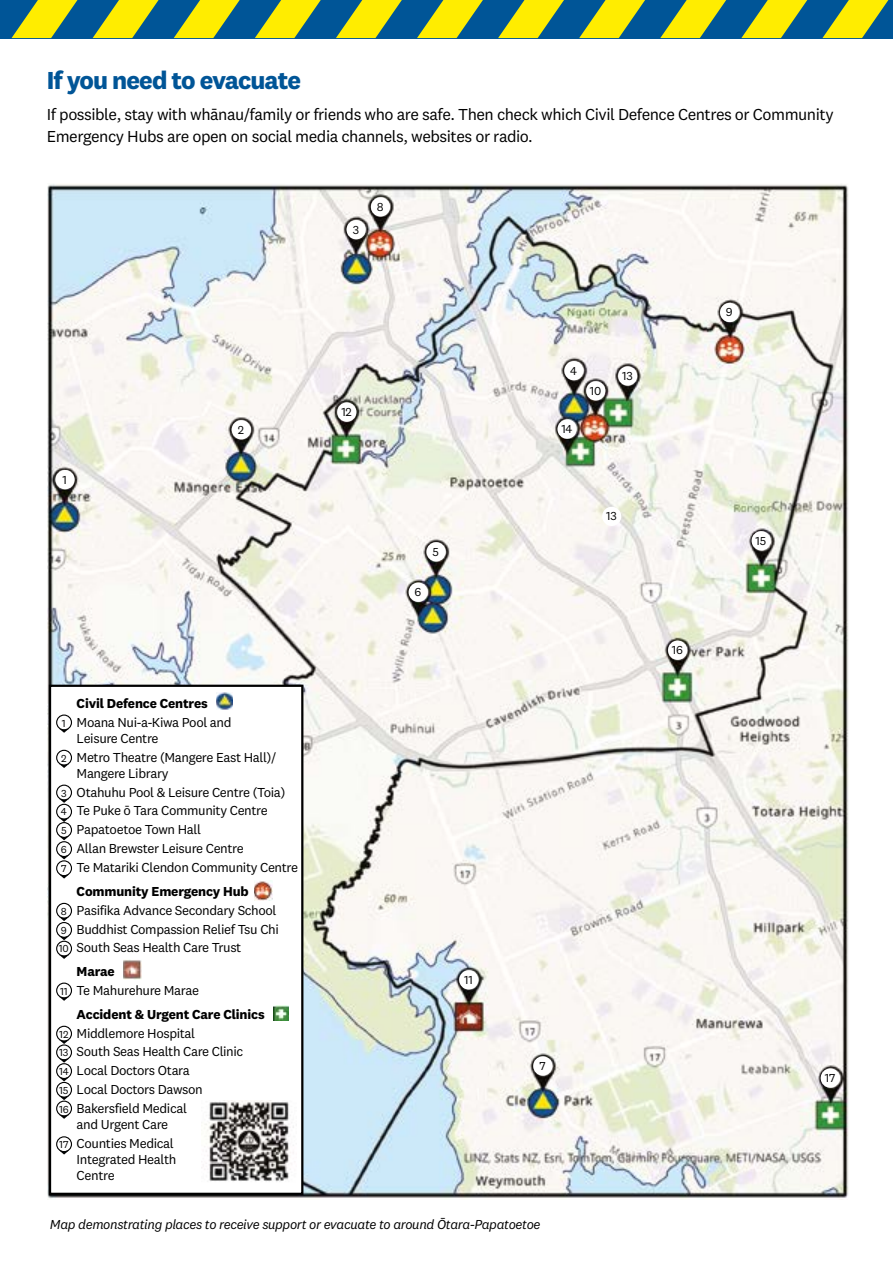
<style>
.page{position:relative;width:893px;height:1263px;background:#fff}
.page>*{position:absolute;margin:0;border:0;box-sizing:border-box;transform-origin:0 0}
.t1{font:700 25.5px "National 2";letter-spacing:-.035em;color:#005597}
.t2{font:16.5px/22.5px "National 2";letter-spacing:-.03em;color:#000}
.t3{font:13.5px/18.8px "National 2";letter-spacing:-.03em;color:#000}
.t4{font:italic 13.5px "National 2";letter-spacing:-.03em;color:#000}
.t5{font:12px "National 2";letter-spacing:-.025em;color:#000}
.s1{font-weight:700}
.s2{font-size:10.5px}
</style>
<div class="page">
<img style="left:47px;top:184px;width:802px;height:1015px">
<div style="left:55px;top:470px;width:20px;height:19px;background:#fff;border-radius:50%"></div>
<div style="left:564px;top:361px;width:19px;height:19px;background:#fff;border-radius:50%"></div>
<div style="left:347px;top:220px;width:19px;height:19px;background:#fff;border-radius:50%"></div>
<div style="left:232px;top:420px;width:19px;height:19px;background:#fff;border-radius:50%"></div>
<div style="left:426px;top:542px;width:20px;height:19px;background:#fff;border-radius:50%"></div>
<div style="left:409px;top:583px;width:19px;height:19px;background:#fff;border-radius:50%"></div>
<div style="left:533px;top:1056px;width:19px;height:19px;background:#fff;border-radius:50%"></div>
<div style="left:371px;top:197px;width:19px;height:20px;background:#fff;border-radius:50%"></div>
<div style="left:720px;top:303px;width:19px;height:19px;background:#fff;border-radius:50%"></div>
<div style="left:586px;top:381px;width:19px;height:19px;background:#fff;border-radius:50%"></div>
<div style="left:459px;top:970px;width:19px;height:19px;background:#fff;border-radius:50%"></div>
<div style="left:337px;top:402px;width:19px;height:20px;background:#fff;border-radius:50%"></div>
<div style="left:618px;top:366px;width:19px;height:20px;background:#fff;border-radius:50%"></div>
<div style="left:557px;top:419px;width:20px;height:20px;background:#fff;border-radius:50%"></div>
<div style="left:752px;top:531px;width:19px;height:19px;background:#fff;border-radius:50%"></div>
<div style="left:668px;top:641px;width:19px;height:19px;background:#fff;border-radius:50%"></div>
<div style="left:821px;top:1068px;width:19px;height:20px;background:#fff;border-radius:50%"></div>
<div style="left:602px;top:507px;width:19px;height:19px;background:#fff;border-radius:50%"></div>
<div style="left:50px;top:686px;width:252px;height:508px;background:#fff"></div>
<img style="left:216px;top:693px;width:17px;height:16px">
<img style="left:254px;top:880px;width:19px;height:20px">
<img style="left:123px;top:960px;width:18px;height:19px">
<img style="left:273px;top:1005px;width:15px;height:15px">
<div style="left:49px;top:685px;width:254px;height:510px;border:2px solid #000"></div>
<img style="left:204px;top:1100px;width:90px;height:82px">
<div style="left:56px;top:714px;width:16px;height:16px;border:1px solid #000;border-radius:50%"></div>
<svg style="left:59px;top:729px;width:10px;height:4px"></svg>
<div style="left:56px;top:750px;width:16px;height:16px;border:1px solid #000;border-radius:50%"></div>
<svg style="left:59px;top:764px;width:10px;height:4px"></svg>
<div style="left:56px;top:785px;width:16px;height:15px;border:1px solid #000;border-radius:50%"></div>
<svg style="left:59px;top:799px;width:10px;height:4px"></svg>
<div style="left:56px;top:804px;width:16px;height:16px;border:1px solid #000;border-radius:50%"></div>
<svg style="left:59px;top:818px;width:10px;height:4px"></svg>
<div style="left:56px;top:822px;width:16px;height:16px;border:1px solid #000;border-radius:50%"></div>
<svg style="left:59px;top:836px;width:10px;height:4px"></svg>
<div style="left:56px;top:841px;width:16px;height:16px;border:1px solid #000;border-radius:50%"></div>
<svg style="left:59px;top:855px;width:10px;height:4px"></svg>
<div style="left:56px;top:860px;width:16px;height:16px;border:1px solid #000;border-radius:50%"></div>
<svg style="left:59px;top:874px;width:10px;height:4px"></svg>
<div style="left:56px;top:903px;width:16px;height:16px;border:1px solid #000;border-radius:50%"></div>
<svg style="left:59px;top:917px;width:10px;height:4px"></svg>
<div style="left:56px;top:922px;width:16px;height:16px;border:1px solid #000;border-radius:50%"></div>
<svg style="left:59px;top:936px;width:10px;height:4px"></svg>
<div style="left:56px;top:941px;width:16px;height:15px;border:1px solid #000;border-radius:50%"></div>
<svg style="left:59px;top:955px;width:10px;height:4px"></svg>
<div style="left:56px;top:982px;width:16px;height:16px;border:1px solid #000;border-radius:50%"></div>
<svg style="left:59px;top:997px;width:10px;height:4px"></svg>
<div style="left:56px;top:1026px;width:16px;height:16px;border:1px solid #000;border-radius:50%"></div>
<svg style="left:59px;top:1040px;width:10px;height:4px"></svg>
<div style="left:56px;top:1044px;width:16px;height:16px;border:1px solid #000;border-radius:50%"></div>
<svg style="left:59px;top:1059px;width:10px;height:4px"></svg>
<div style="left:56px;top:1063px;width:16px;height:16px;border:1px solid #000;border-radius:50%"></div>
<svg style="left:59px;top:1077px;width:10px;height:4px"></svg>
<div style="left:56px;top:1082px;width:16px;height:16px;border:1px solid #000;border-radius:50%"></div>
<svg style="left:59px;top:1096px;width:10px;height:4px"></svg>
<div style="left:56px;top:1100px;width:16px;height:16px;border:1px solid #000;border-radius:50%"></div>
<svg style="left:59px;top:1115px;width:10px;height:4px"></svg>
<div style="left:56px;top:1136px;width:16px;height:16px;border:1px solid #000;border-radius:50%"></div>
<svg style="left:59px;top:1150px;width:10px;height:4px"></svg>
<div style="left:0;top:0;width:893px;height:38px;background:#005597"></div>
<svg style="left:174px;top:0;width:66px;height:38px"></svg>
<svg style="left:93px;top:0;width:66px;height:38px"></svg>
<svg style="left:12px;top:0;width:65px;height:38px"></svg>
<svg style="left:255px;top:0;width:66px;height:38px"></svg>
<svg style="left:336px;top:0;width:66px;height:38px"></svg>
<svg style="left:498px;top:0;width:66px;height:38px"></svg>
<svg style="left:579px;top:0;width:66px;height:38px"></svg>
<svg style="left:660px;top:0;width:66px;height:38px"></svg>
<svg style="left:741px;top:0;width:66px;height:38px"></svg>
<svg style="left:822px;top:0;width:66px;height:38px"></svg>
<svg style="left:417px;top:0;width:66px;height:38px"></svg>
<p class="t1" style="left:47px;top:64px;width:256px">If you need to evacuate</p>
<p class="t2" style="left:47px;top:103px;width:788px">If possible, stay with whānau/family or friends who are safe. Then check which Civil Defence Centres or Community<br>Emergency Hubs are open on social media channels, websites or radio.</p>
<p class="t5" style="left:353px;top:222px;width:8px">3</p>
<p class="t5" style="left:377px;top:200px;width:8px">8</p>
<p class="t5" style="left:63px;top:472px;width:6px">1</p>
<p class="t5" style="left:238px;top:422px;width:8px">2</p>
<p class="t5" style="left:341px;top:405px;width:12px">12</p>
<p class="t5" style="left:433px;top:544px;width:8px">5</p>
<p class="t5" style="left:415px;top:585px;width:8px">6</p>
<p class="t5" style="left:570px;top:363px;width:8px">4</p>
<p class="t5" style="left:561px;top:422px;width:13px">14</p>
<p class="t5" style="left:590px;top:383px;width:13px">10</p>
<p class="t5" style="left:622px;top:369px;width:12px">13</p>
<p class="t5" style="left:606px;top:509px;width:12px">13</p>
<p class="t3" style="left:62px;top:694px;width:171px;text-indent:15px"><span class="s1">Civil Defence Centres<br></span><span class="s2">1</span> Moana Nui-a-Kiwa Pool and</p>
<p class="t3" style="left:61px;top:729px;width:216px;text-indent:15px">Leisure Centre<br><span class="s2">2</span> Metro Theatre (Mangere East Hall)/</p>
<p class="t3" style="left:61px;top:764px;width:239px;text-indent:16px">Mangere Library<br><span class="s2">3</span> Otahuhu Pool &amp; Leisure Centre (Toia)<br><span class="s2">4</span> Te Puke ō Tara Community Centre<br><span class="s2">5</span> Papatoetoe Town Hall<br><span class="s2">6</span> Allan Brewster Leisure Centre<br><span class="s2">7</span> Te Matariki Clendon Community Centre</p>
<p class="t3" style="left:59px;top:882px;width:222px;text-indent:18px"><span class="s1">Community Emergency Hub<br></span><span class="s2">8</span> Pasifika Advance Secondary School<br><span class="s2">9</span> Buddhist Compassion Relief Tsu Chi<br><span class="s2">10</span> South Seas Health Care Trust</p>
<p class="t3" style="left:60px;top:962px;width:140px;text-indent:17px"><span class="s1">Marae<br></span><span class="s2">11</span> Te Mahurehure Marae</p>
<p class="t3" style="left:59px;top:1005px;width:207px;text-indent:18px"><span class="s1">Accident &amp; Urgent Care Clinics<br></span><span class="s2">12</span> Middlemore Hospital<br><span class="s2">13</span> South Seas Health Care Clinic<br><span class="s2">14</span> Local Doctors Otara<br><span class="s2">15</span> Local Doctors Dawson<br><span class="s2">16</span> Bakersfield Medical</p>
<p class="t3" style="left:59px;top:1115px;width:116px;text-indent:17px">and Urgent Care<br><span class="s2">17</span> Counties Medical</p>
<p class="t3" style="left:77px;top:1151px;width:101px;line-height:16.2px">Integrated Health<br>Centre</p>
<p class="t5" style="left:464px;top:972px;width:10px">11</p>
<p class="t5" style="left:539px;top:1058px;width:8px">7</p>
<p class="t4" style="left:50px;top:1216px;width:492px">Map demonstrating places to receive support or evacuate to around Ōtara-Papatoetoe</p>
<p class="t5" style="left:672px;top:643px;width:13px">16</p>
<p class="t5" style="left:726px;top:305px;width:8px">9</p>
<p class="t5" style="left:756px;top:533px;width:12px">15</p>
<p class="t5" style="left:825px;top:1071px;width:12px">17</p>
</div>
